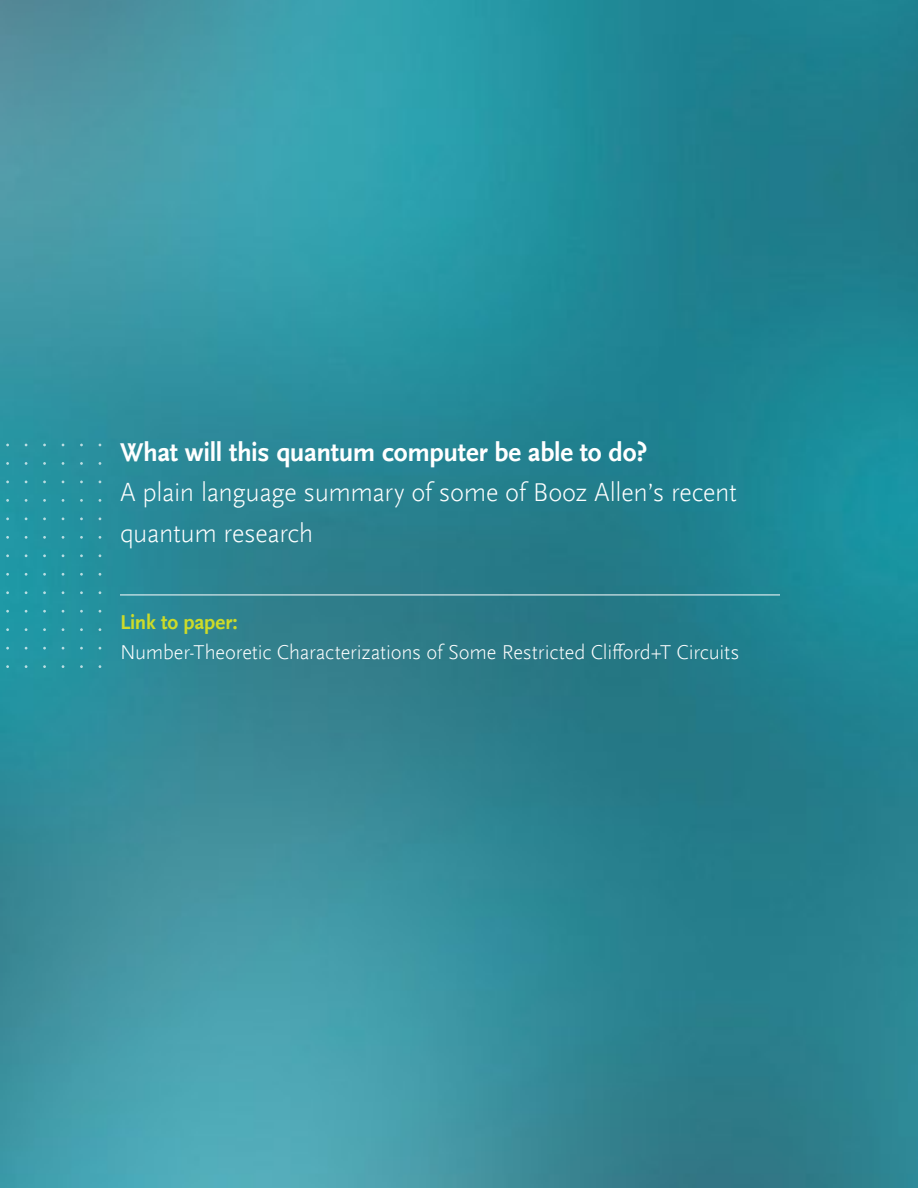
<style>
.page{position:relative;width:918px;height:1188px;background:#fff}
.page>*{position:absolute;margin:0;border:0;box-sizing:border-box;transform-origin:0 0}
.t1{font:300 27px/40.5px "Scala Sans Offc";letter-spacing:-.015em;color:#fff}
.t2{font:700 27px "Scala Sans Offc";letter-spacing:-.015em;color:#fff}
.t3{font:300 21px "Scala Sans Offc";letter-spacing:-.01em;color:#fff}
.t4{font:700 21px "Scala Sans Offc";letter-spacing:-.01em;color:#cddb29}
</style>
<div class="page">
<img style="left:0;top:0;width:918px;height:1188px">
<hr style="left:120px;top:595px;width:660px;height:1px;background:#fff">
<p class="t2" style="left:120px;top:437px;width:529px">What will this quantum computer be able to do?</p>
<p class="t1" style="left:120px;top:473px;width:619px">A plain language summary of some of Booz Allen’s recent quantum research</p>
<p class="t4" style="left:120px;top:610px;width:119px">Link to paper:</p>
<p class="t3" style="left:120px;top:641px;width:621px">Number-Theoretic Characterizations of Some Restricted Clifford+T Circuits</p>
</div>
